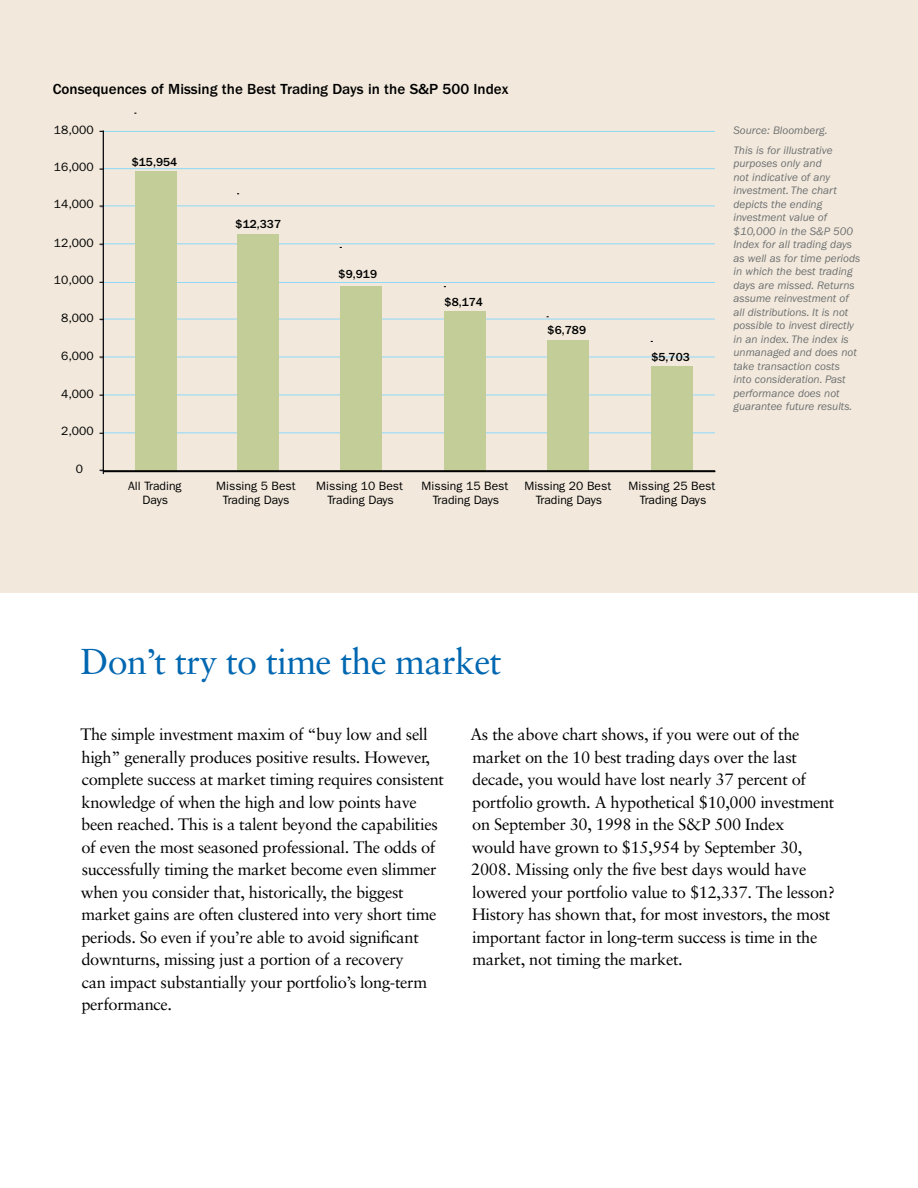
<style>
.page{position:relative;width:918px;height:1188px;background:#fff}
.page>*{position:absolute;margin:0;border:0;box-sizing:border-box;transform-origin:0 0}
.t1{font:36px "Sabon";letter-spacing:-.02em;color:#0067b1}
.t2{font:16.5px/22.5px "Sabon";letter-spacing:-.02em;color:#000}
.t3{font:500 15.15px "Franklin Gothic";color:#000}
.t4{font:12.15px/14.7px "Franklin Gothic";color:#000;text-align:center}
.t5{font:500 12.15px "Franklin Gothic";color:#010101}
.t6{font:italic 11.25px/13.5px "Franklin Gothic";color:#6d6f71}
</style>
<div class="page">
<hr style="left:0;top:594px;width:1px;height:594px;background:#e4f2fa">
<div style="left:0;top:0;width:918px;height:593px;background:#f2e9dc"></div>
<hr style="left:104px;top:131px;width:610px;height:1px;background:#8ed8f8">
<hr style="left:104px;top:168px;width:610px;height:1px;background:#8ed8f8">
<hr style="left:104px;top:206px;width:610px;height:1px;background:#8ed8f8">
<hr style="left:104px;top:243px;width:610px;height:1px;background:#8ed8f8">
<hr style="left:104px;top:282px;width:610px;height:1px;background:#8ed8f8">
<hr style="left:104px;top:319px;width:610px;height:1px;background:#8ed8f8">
<hr style="left:104px;top:357px;width:610px;height:1px;background:#8ed8f8">
<hr style="left:104px;top:395px;width:610px;height:1px;background:#8ed8f8">
<hr style="left:104px;top:432px;width:610px;height:1px;background:#8ed8f8">
<div style="left:135px;top:171px;width:41px;height:300px;background:#c2cd98"></div>
<div style="left:238px;top:234px;width:41px;height:237px;background:#c2cd98"></div>
<div style="left:340px;top:286px;width:42px;height:185px;background:#c2cd98"></div>
<div style="left:444px;top:311px;width:42px;height:160px;background:#c2cd98"></div>
<div style="left:547px;top:340px;width:41px;height:131px;background:#c2cd98"></div>
<div style="left:651px;top:366px;width:42px;height:105px;background:#c2cd98"></div>
<hr style="left:103px;top:131px;width:1px;height:339px;background:#010101">
<hr style="left:103px;top:471px;width:612px;height:1px;background:#010101">
<p class="t3" style="left:53px;top:81px;width:457px">Consequences of Missing the Best Trading Days in the S&amp;P 500 Index</p>
<p class="t4" style="left:54px;top:122px;width:41px">18,000</p>
<p class="t4" style="left:54px;top:159px;width:41px">16,000</p>
<p class="t4" style="left:54px;top:197px;width:41px">14,000</p>
<p class="t4" style="left:54px;top:235px;width:41px">12,000</p>
<p class="t4" style="left:54px;top:272px;width:41px">10,000</p>
<p class="t4" style="left:61px;top:310px;width:34px">8,000</p>
<p class="t4" style="left:61px;top:348px;width:34px">6,000</p>
<p class="t4" style="left:61px;top:386px;width:34px">4,000</p>
<p class="t4" style="left:61px;top:423px;width:34px">2,000</p>
<p class="t4" style="left:76px;top:461px;width:9px">0</p>
<p class="t5" style="left:132px;top:155px;width:47px">$15,954</p>
<p class="t5" style="left:236px;top:217px;width:47px">$12,337</p>
<p class="t5" style="left:339px;top:267px;width:40px">$9,919</p>
<p class="t5" style="left:445px;top:295px;width:40px">$8,174</p>
<p class="t5" style="left:548px;top:324px;width:40px">$6,789</p>
<p class="t5" style="left:651px;top:350px;width:40px">$5,703</p>
<p class="t4" style="left:128px;top:478px;width:55px">All Trading<br>Days</p>
<p class="t4" style="left:216px;top:478px;width:81px">Missing 5 Best<br>Trading Days</p>
<p class="t4" style="left:316px;top:478px;width:88px">Missing 10 Best<br>Trading Days</p>
<p class="t4" style="left:422px;top:478px;width:88px">Missing 15 Best<br>Trading Days</p>
<p class="t4" style="left:524px;top:478px;width:88px">Missing 20 Best<br>Trading Days</p>
<p class="t4" style="left:629px;top:478px;width:88px">Missing 25 Best<br>Trading Days</p>
<p class="t6" style="left:734px;top:120px;width:101px;line-height:20.2px">Source: Bloomberg.<br>This is for illustrative</p>
<p class="t6" style="left:734px;top:157px;width:128px">purposes only and<br>not indicative of any investment. The chart depicts the ending investment value of $10,000 in the S&amp;P 500<br>Index for all trading days as well as for time periods in which the best trading days are missed. Returns assume reinvestment of all distributions. It is not possible to invest directly in an index. The index is unmanaged and does not take transaction costs into consideration. Past performance does not guarantee future results.</p>
<h1 class="t1" style="left:80px;top:640px;width:423px">Don’t try to time the market</h1>
<p class="t2" style="left:80px;top:723px;width:365px">The simple investment maxim of “buy low and sell high” generally produces positive results. However, complete success at market timing requires consistent knowledge of when the high and low points have been reached. This is a talent beyond the capabilities of even the most seasoned professional. The odds of successfully timing the market become even slimmer when you consider that, historically, the biggest market gains are often clustered into very short time periods. So even if you’re able to avoid significant downturns, missing just a portion of a recovery<br>can impact substantially your portfolio’s long-term performance.</p>
<p class="t2" style="left:470px;top:723px;width:366px">As the above chart shows, if you were out of the market on the 10 best trading days over the last decade, you would have lost nearly 37 percent of portfolio growth. A hypothetical $10,000 investment on September 30, 1998 in the S&amp;P 500 Index<br>would have grown to $15,954 by September 30, 2008. Missing only the five best days would have lowered your portfolio value to $12,337. The lesson?<br>History has shown that, for most investors, the most important factor in long-term success is time in the market, not timing the market.</p>
</div>
